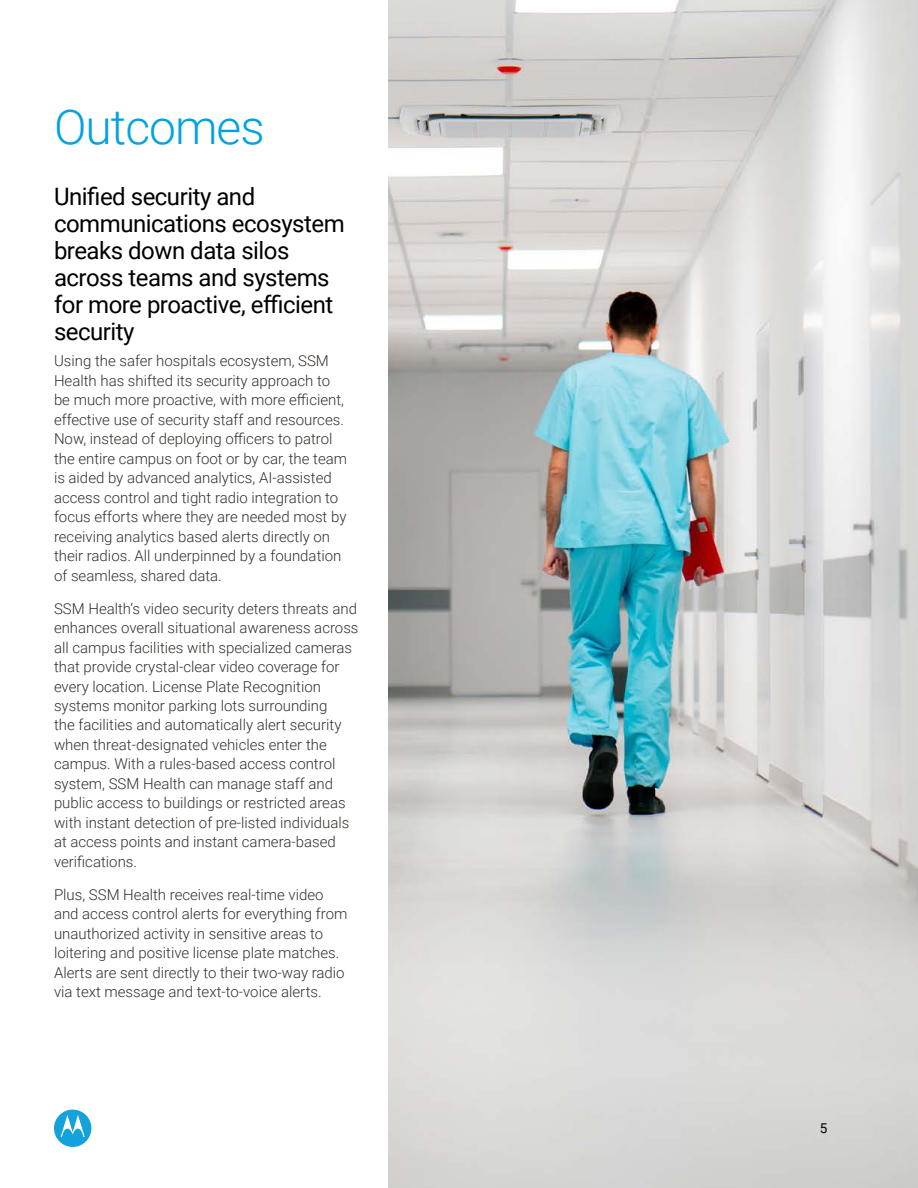
<style>
.page{position:relative;width:918px;height:1188px;background:#fff}
.page>*{position:absolute;margin:0;border:0;box-sizing:border-box;transform-origin:0 0}
.t1{font:300 48px "Roboto";letter-spacing:-.02em;color:#00a3e0}
.t2{font:24px/27px "Roboto";letter-spacing:-.02em;color:#000}
.t3{font:300 15px/19.5px "Roboto";color:#352f2a}
.t4{font:13.5px "Roboto";color:#000}
</style>
<div class="page">
<img style="left:389px;top:0;width:529px;height:1188px">
<div style="left:54px;top:1110px;width:37px;height:37px;background:#14a2dc;border-radius:50%"></div>
<svg style="left:61px;top:1115px;width:24px;height:22px"></svg>
<h1 class="t1" style="left:54px;top:93px;width:212px">Outcomes</h1>
<h2 class="t2" style="left:54px;top:182px;width:292px">Unified security and communications ecosystem breaks down data silos across teams and systems for more proactive, efficient security</h2>
<p class="t3" style="left:54px;top:350px;width:295px">Using the safer hospitals ecosystem, SSM Health has shifted its security approach to be much more proactive, with more efficient, effective use of security staff and resources.<br>Now, instead of deploying officers to patrol the entire campus on foot or by car, the team is aided by advanced analytics, AI-assisted access control and tight radio integration to focus efforts where they are needed most by receiving analytics based alerts directly on their radios. All underpinned by a foundation of seamless, shared data.</p>
<p class="t3" style="left:54px;top:598px;width:306px">SSM Health’s video security deters threats and enhances overall situational awareness across all campus facilities with specialized cameras that provide crystal-clear video coverage for every location. License Plate Recognition systems monitor parking lots surrounding<br>the facilities and automatically alert security when threat-designated vehicles enter the campus. With a rules-based access control system, SSM Health can manage staff and public access to buildings or restricted areas with instant detection of pre-listed individuals at access points and instant camera-based verifications.</p>
<p class="t3" style="left:54px;top:884px;width:295px">Plus, SSM Health receives real-time video and access control alerts for everything from unauthorized activity in sensitive areas to loitering and positive license plate matches.<br>Alerts are sent directly to their two-way radio via text message and text-to-voice alerts.</p>
<p class="t4" style="left:820px;top:1119px;width:9px">5</p>
</div>
